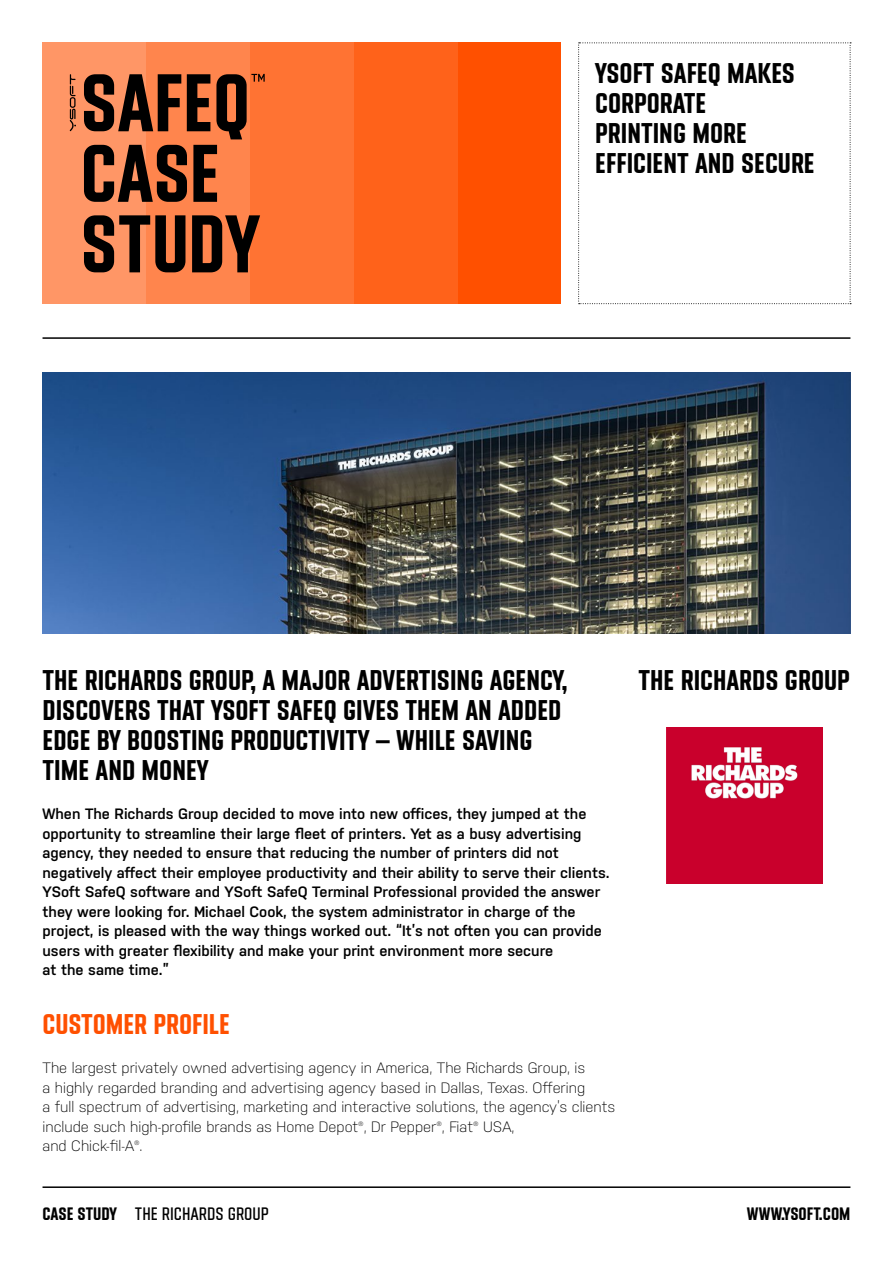
<style>
.page{position:relative;width:893px;height:1263px;background:#fff}
.page>*{position:absolute;margin:0;border:0;box-sizing:border-box;transform-origin:0 0}
.t1{font:700 81.45px/70.5px "Y Soft";letter-spacing:-.005em;color:#000}
.t2{font:700 28.5px/30px "Y Soft";color:#000}
.t3{font:700 28.5px "Y Soft";color:#ff5000}
.t4{font:18px "Y Soft";color:#000}
.t5{font:700 18px "Y Soft";color:#000}
.t6{font:600 15px/19.5px "Nudista";color:#000}
.t7{font:300 15px/19.5px "Nudista";color:#000}
.s1{font-weight:700}
</style>
<div class="page">
<hr style="left:43px;top:1186px;width:807px;height:2px;background:#000">
<svg style="left:578px;top:43px;width:273px;height:261px"></svg>
<div style="left:43px;top:43px;width:518px;height:261px;background:#ff5000"></div>
<div style="left:43px;top:43px;width:103px;height:261px;background:#ff9666"></div>
<div style="left:146px;top:43px;width:104px;height:261px;background:#ff854d"></div>
<div style="left:250px;top:43px;width:104px;height:261px;background:#ff7333"></div>
<div style="left:354px;top:43px;width:104px;height:261px;background:#ff621a"></div>
<svg style="left:70px;top:74px;width:6px;height:57px"></svg>
<svg style="left:251px;top:74px;width:14px;height:8px"></svg>
<img style="left:666px;top:727px;width:156px;height:156px">
<img style="left:43px;top:372px;width:807px;height:262px">
<hr style="left:43px;top:337px;width:807px;height:2px;background:#000">
<h1 class="t1" style="left:80px;top:67px;width:180px">SAFEQ<br>CASE<br>STUDY</h1>
<h2 class="t2" style="left:595px;top:58px;width:221px">YSOFT SAFEQ MAKES<br>CORPORATE<br>PRINTING MORE<br>EFFICIENT AND SECURE</h2>
<h2 class="t2" style="left:43px;top:665px;width:527px">THE RICHARDS GROUP, A MAJOR ADVERTISING AGENCY, DISCOVERS THAT YSOFT SAFEQ GIVES THEM AN ADDED EDGE BY BOOSTING PRODUCTIVITY – WHILE SAVING TIME AND MONEY</h2>
<p class="t6" style="left:43px;top:803px;width:569px">When The Richards Group decided to move into new offices, they jumped at the opportunity to streamline their large fleet of printers. Yet as a busy advertising agency, they needed to ensure that reducing the number of printers did not negatively affect their employee productivity and their ability to serve their clients.<br>YSoft SafeQ software and YSoft SafeQ Terminal Professional provided the answer they were looking for. Michael Cook, the system administrator in charge of the project, is pleased with the way things worked out. “It’s not often you can provide users with greater flexibility and make your print environment more secure<br>at the same time.”</p>
<h2 class="t3" style="left:43px;top:1008px;width:189px">CUSTOMER PROFILE</h2>
<p class="t7" style="left:43px;top:1057px;width:574px">The largest privately owned advertising agency in America, The Richards Group, is<br>a highly regarded branding and advertising agency based in Dallas, Texas. Offering<br>a full spectrum of advertising, marketing and interactive solutions, the agency’s clients include such high-profile brands as Home Depot®, Dr Pepper®, Fiat® USA,<br>and Chick-fil-A®.</p>
<h2 class="t2" style="left:639px;top:665px;width:213px">THE RICHARDS GROUP</h2>
<p class="t4" style="left:43px;top:1204px;width:228px"><span class="s1">CASE STUDY</span> THE RICHARDS GROUP</p>
<p class="t5" style="left:747px;top:1204px;width:105px">WWW.YSOFT.COM</p>
</div>
